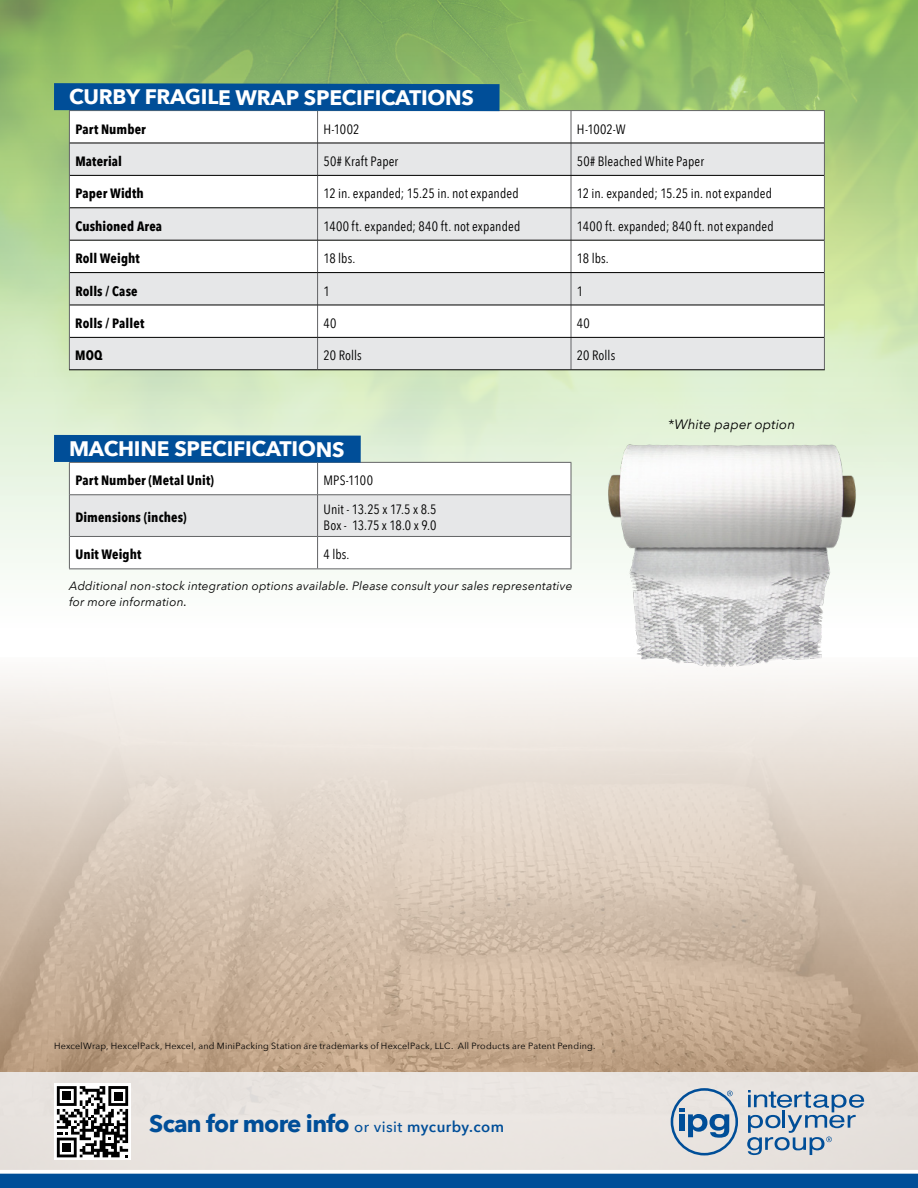
<style>
.page{position:relative;width:918px;height:1188px;background:#fff}
.page>*{position:absolute;margin:0;border:0;box-sizing:border-box;transform-origin:0 0}
.t1{font:700 24px "Avenir Next";letter-spacing:-.03em;color:#004e98}
.t2{font:700 21px "Avenir Next";letter-spacing:-.015em;color:#fff}
.t3{font:13.5px "Avenir Next Condensed";letter-spacing:.01em;color:#000}
.t4{font:700 13.5px "Avenir Next Condensed";letter-spacing:.01em;color:#000}
.t5{font:13.5px/16.2px "Avenir Next Condensed";letter-spacing:-.01em;color:#000}
.t6{font:italic 13.5px "Avenir Next";letter-spacing:.01em;color:#000}
.t7{font:italic 12px/16.2px "Avenir Next";letter-spacing:.015em;color:#000}
.t8{font:9px "Avenir Next";letter-spacing:.025em;color:#000}
.s1{font-size:13.5px}
.s2{font-weight:500;font-size:15px}
.s3{font-weight:600;font-size:15px}
</style>
<div class="page">
<img style="left:0;top:0;width:918px;height:570px">
<img style="left:0;top:675px;width:918px;height:397px">
<svg style="left:70px;top:111px;width:754px;height:32px"></svg>
<svg style="left:70px;top:144px;width:754px;height:225px;fill:#e6e7e8"></svg>
<hr style="left:69px;top:111px;width:1px;height:32px;background:#636466">
<hr style="left:318px;top:110px;width:253px;height:1px;background:#636466">
<hr style="left:317px;top:111px;width:1px;height:32px;background:#636466">
<hr style="left:571px;top:110px;width:254px;height:1px;background:#636466">
<hr style="left:571px;top:111px;width:1px;height:32px;background:#636466">
<hr style="left:824px;top:111px;width:1px;height:32px;background:#636466">
<hr style="left:69px;top:143px;width:1px;height:32px;background:#636466">
<hr style="left:317px;top:143px;width:1px;height:32px;background:#636466">
<hr style="left:571px;top:143px;width:1px;height:32px;background:#636466">
<hr style="left:824px;top:143px;width:1px;height:32px;background:#636466">
<hr style="left:69px;top:175px;width:1px;height:33px;background:#636466">
<hr style="left:317px;top:176px;width:1px;height:32px;background:#636466">
<hr style="left:571px;top:176px;width:1px;height:32px;background:#636466">
<hr style="left:824px;top:175px;width:1px;height:33px;background:#636466">
<hr style="left:69px;top:208px;width:1px;height:32px;background:#636466">
<hr style="left:317px;top:208px;width:1px;height:32px;background:#636466">
<hr style="left:571px;top:208px;width:1px;height:32px;background:#636466">
<hr style="left:824px;top:208px;width:1px;height:32px;background:#636466">
<hr style="left:69px;top:240px;width:1px;height:33px;background:#636466">
<hr style="left:317px;top:240px;width:1px;height:32px;background:#636466">
<hr style="left:571px;top:240px;width:1px;height:32px;background:#636466">
<hr style="left:824px;top:240px;width:1px;height:33px;background:#636466">
<hr style="left:69px;top:273px;width:1px;height:32px;background:#636466">
<hr style="left:317px;top:273px;width:1px;height:32px;background:#636466">
<hr style="left:571px;top:273px;width:1px;height:32px;background:#636466">
<hr style="left:824px;top:273px;width:1px;height:32px;background:#636466">
<hr style="left:69px;top:305px;width:1px;height:32px;background:#636466">
<hr style="left:317px;top:305px;width:1px;height:32px;background:#636466">
<hr style="left:571px;top:305px;width:1px;height:32px;background:#636466">
<hr style="left:824px;top:305px;width:1px;height:32px;background:#636466">
<hr style="left:69px;top:337px;width:1px;height:32px;background:#636466">
<hr style="left:317px;top:338px;width:1px;height:31px;background:#636466">
<hr style="left:571px;top:338px;width:1px;height:31px;background:#636466">
<hr style="left:824px;top:337px;width:1px;height:32px;background:#636466">
<hr style="left:70px;top:143px;width:248px;height:1px;background:#000">
<hr style="left:318px;top:143px;width:253px;height:1px;background:#000">
<hr style="left:571px;top:143px;width:253px;height:1px;background:#000">
<hr style="left:70px;top:175px;width:248px;height:1px;background:#000">
<hr style="left:318px;top:175px;width:253px;height:1px;background:#000">
<hr style="left:571px;top:175px;width:253px;height:1px;background:#000">
<hr style="left:70px;top:208px;width:248px;height:1px;background:#000">
<hr style="left:318px;top:208px;width:253px;height:1px;background:#000">
<hr style="left:571px;top:208px;width:253px;height:1px;background:#000">
<hr style="left:70px;top:240px;width:248px;height:1px;background:#000">
<hr style="left:318px;top:240px;width:253px;height:1px;background:#000">
<hr style="left:571px;top:240px;width:253px;height:1px;background:#000">
<hr style="left:70px;top:272px;width:248px;height:1px;background:#000">
<hr style="left:318px;top:272px;width:253px;height:1px;background:#000">
<hr style="left:571px;top:272px;width:253px;height:1px;background:#000">
<hr style="left:70px;top:305px;width:248px;height:1px;background:#000">
<hr style="left:318px;top:305px;width:253px;height:1px;background:#000">
<hr style="left:571px;top:305px;width:253px;height:1px;background:#000">
<hr style="left:70px;top:337px;width:248px;height:1px;background:#000">
<hr style="left:318px;top:337px;width:253px;height:1px;background:#000">
<hr style="left:571px;top:337px;width:253px;height:1px;background:#000">
<hr style="left:69px;top:369px;width:249px;height:1px;background:#000">
<hr style="left:318px;top:369px;width:253px;height:1px;background:#000">
<hr style="left:571px;top:369px;width:254px;height:1px;background:#000">
<div style="left:54px;top:83px;width:446px;height:28px;background:#004e98"></div>
<div style="left:0;top:1072px;width:918px;height:98px;background:#e9e4e0"></div>
<div style="left:0;top:1174px;width:918px;height:14px;background:#004e98"></div>
<svg style="left:747px;top:1090px;width:117px;height:65px"></svg>
<svg style="left:671px;top:1088px;width:67px;height:67px"></svg>
<svg style="left:0;top:1173px;width:918px;height:1px"></svg>
<svg style="left:70px;top:463px;width:501px;height:105px"></svg>
<div style="left:70px;top:496px;width:501px;height:40px;background:#e6e7e8"></div>
<hr style="left:69px;top:463px;width:1px;height:32px;background:#636466">
<hr style="left:318px;top:462px;width:253px;height:1px;background:#636466">
<hr style="left:317px;top:463px;width:1px;height:32px;background:#636466">
<hr style="left:571px;top:463px;width:1px;height:32px;background:#636466">
<hr style="left:69px;top:495px;width:1px;height:41px;background:#636466">
<hr style="left:317px;top:495px;width:1px;height:41px;background:#636466">
<hr style="left:571px;top:495px;width:1px;height:41px;background:#636466">
<hr style="left:69px;top:536px;width:1px;height:32px;background:#636466">
<hr style="left:317px;top:537px;width:1px;height:31px;background:#636466">
<hr style="left:571px;top:536px;width:1px;height:32px;background:#636466">
<hr style="left:69px;top:568px;width:249px;height:1px;background:#636466">
<hr style="left:318px;top:568px;width:253px;height:1px;background:#636466">
<hr style="left:70px;top:495px;width:248px;height:1px;background:#636466">
<hr style="left:318px;top:495px;width:253px;height:1px;background:#636466">
<hr style="left:70px;top:536px;width:248px;height:1px;background:#636466">
<hr style="left:318px;top:536px;width:253px;height:1px;background:#636466">
<svg style="left:54px;top:435px;width:307px;height:28px;background:#055097"></svg>
<img style="left:603px;top:431px;width:261px;height:240px">
<svg style="left:54px;top:1083px;width:77px;height:77px"></svg>
<svg style="left:57px;top:1086px;width:71px;height:71px;background:#777"></svg>
<h2 class="t2" style="left:69px;top:79px;width:406px">CURBY FRAGILE WRAP SPECIFICATIONS</h2>
<p class="t4" style="left:75px;top:121px;width:72px">Part Number</p>
<p class="t3" style="left:324px;top:117px;width:37px">H-1002</p>
<p class="t3" style="left:577px;top:117px;width:50px">H-1002-W</p>
<p class="t4" style="left:75px;top:153px;width:48px">Material</p>
<p class="t3" style="left:324px;top:150px;width:76px">50# Kraft Paper</p>
<p class="t3" style="left:577px;top:150px;width:129px">50# Bleached White Paper</p>
<p class="t4" style="left:75px;top:185px;width:70px">Paper Width</p>
<p class="t3" style="left:324px;top:182px;width:197px">12 in. expanded; 15.25 in. not expanded</p>
<p class="t3" style="left:577px;top:182px;width:197px">12 in. expanded; 15.25 in. not expanded</p>
<p class="t4" style="left:75px;top:218px;width:88px">Cushioned Area</p>
<p class="t3" style="left:324px;top:214px;width:198px">1400 ft. expanded; 840 ft. not expanded</p>
<p class="t3" style="left:577px;top:214px;width:198px">1400 ft. expanded; 840 ft. not expanded</p>
<p class="t4" style="left:75px;top:250px;width:66px">Roll Weight</p>
<p class="t3" style="left:324px;top:247px;width:33px">18 lbs.</p>
<p class="t3" style="left:577px;top:247px;width:33px">18 lbs.</p>
<p class="t4" style="left:75px;top:283px;width:64px">Rolls / Case</p>
<p class="t3" style="left:324px;top:279px;width:8px">1</p>
<p class="t3" style="left:577px;top:279px;width:8px">1</p>
<p class="t4" style="left:75px;top:315px;width:70px">Rolls / Pallet</p>
<p class="t3" style="left:323px;top:312px;width:14px">40</p>
<p class="t3" style="left:577px;top:312px;width:14px">40</p>
<p class="t4" style="left:75px;top:347px;width:29px">MOQ</p>
<p class="t3" style="left:323px;top:344px;width:40px">20 Rolls</p>
<p class="t3" style="left:577px;top:344px;width:40px">20 Rolls</p>
<h2 class="t2" style="left:69px;top:431px;width:277px">MACHINE SPECIFICATIONS</h2>
<p class="t4" style="left:75px;top:472px;width:140px">Part Number (Metal Unit)</p>
<p class="t3" style="left:324px;top:469px;width:51px">MPS-1100</p>
<p class="t4" style="left:75px;top:509px;width:113px">Dimensions (inches)</p>
<p class="t5" style="left:324px;top:501px;width:115px">Unit - 13.25 x 17.5 x 8.5<br>Box - 13.75 x 18.0 x 9.0</p>
<p class="t4" style="left:75px;top:546px;width:68px">Unit Weight</p>
<p class="t3" style="left:324px;top:543px;width:27px">4 lbs.</p>
<p class="t7" style="left:69px;top:577px;width:505px">Additional non-stock integration options available. Please consult your sales representative for more information<span class="s1">.</span></p>
<p class="t6" style="left:668px;top:413px;width:129px">*White paper option</p>
<p class="t8" style="left:54px;top:1038px;width:543px">HexcelWrap, HexcelPack, Hexcel, and MiniPacking Station are trademarks of HexcelPack, LLC. All Products are Patent Pending.</p>
<h1 class="t1" style="left:149px;top:1103px;width:356px">Scan for more info <span class="s2">or visit</span> <span class="s3">mycurby.com</span></h1>
</div>
